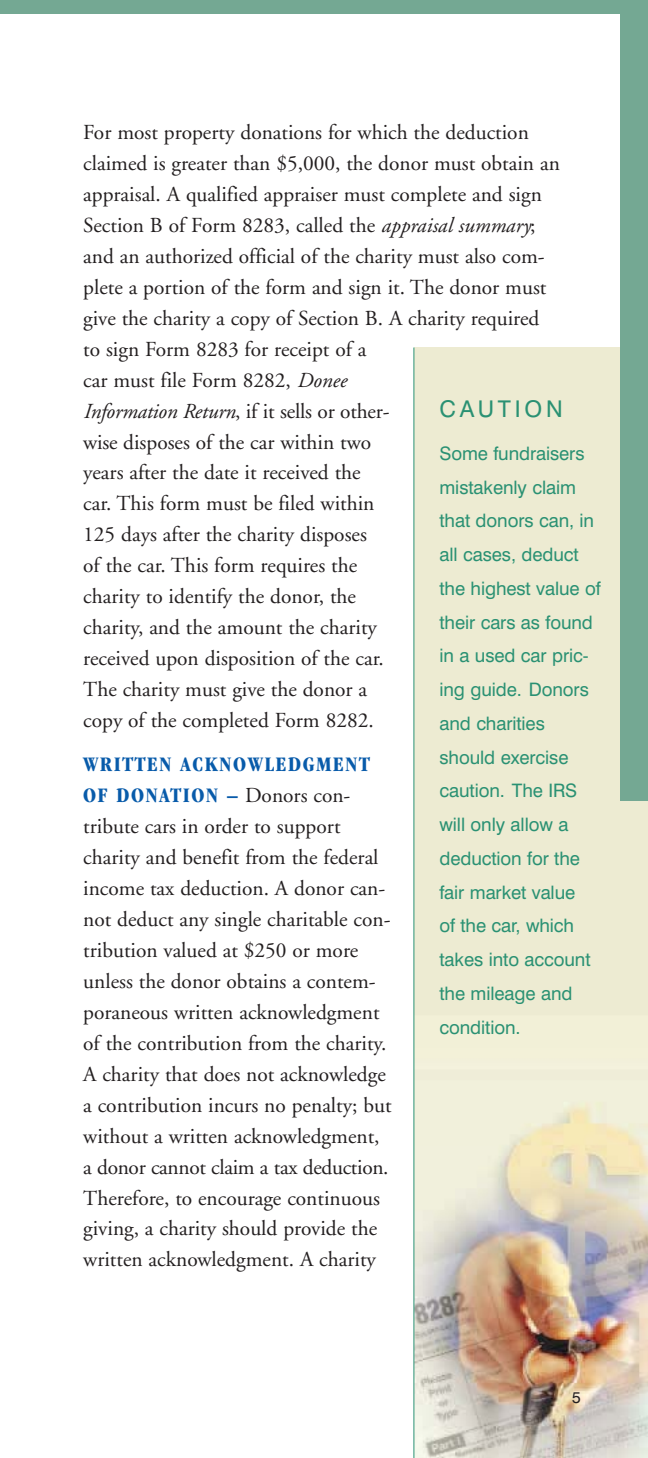
<style>
.page{position:relative;width:648px;height:1458px;background:#fff}
.page>*{position:absolute;margin:0;border:0;box-sizing:border-box;transform-origin:0 0}
.t1{font:22.95px "Swiss 721 BT";letter-spacing:.165em;color:#2a9173}
.t2{font:21.38px/31.1px "Adobe Garamond";color:#231f20}
.t3{font:700 condensed 21.38px/31.1px "Garamond";letter-spacing:.075em;color:#085baa}
.t4{font:18.45px/33.8px "Swiss 721 BT";letter-spacing:-.005em;color:#2a9173}
.t5{font:15.75px "Swiss 721 BT";color:#231f20}
.s1{font-style:italic}
.s2{font-family:"Adobe Garamond";font-weight:400;font-stretch:normal;color:#231f20}
</style>
<div class="page">
<img style="left:415px;top:348px;width:233px;height:1110px">
<div style="left:620px;top:0;width:28px;height:800px;background:#74a893"></div>
<div style="left:0;top:0;width:648px;height:14px;background:#74a893"></div>
<hr style="left:414px;top:348px;width:1px;height:1110px;background:#2a9173">
<p class="t2" style="left:83px;top:119px;width:478px">For most property donations for which the deduction claimed is greater than $5,000, the donor must obtain an appraisal. A qualified appraiser must complete and sign Section B of Form 8283, called the <span class="s1">appraisal summary</span>; and an authorized official of the charity must also com&shy;plete a portion of the form and sign it. The donor must give the charity a copy of Section B. A charity required to sign Form 8283 for receipt of a<br>car must file Form 8282, <span class="s1">Donee<br>Information Return</span>, if it sells or other-<br>wise disposes of the car within two<br>years after the date it received the<br>car. This form must be filed within<br>125 days after the charity disposes<br>of the car. This form requires the<br>charity to identify the donor, the<br>charity, and the amount the charity<br>received upon disposition of the car.<br>The charity must give the donor a<br>copy of the completed Form 8282.</p>
<p class="t3" style="left:83px;top:751px;width:288px">WRITTEN ACKNOWLEDGMENT<br>OF DONATION – <span class="s2">Donors con-</span></p>
<p class="t2" style="left:83px;top:813px;width:310px">tribute cars in order to support charity and benefit from the federal income tax deduction. A donor can&shy;not deduct any single charitable con&shy;tribution valued at $250 or more unless the donor obtains a contem&shy;poraneous written acknowledgment of the contribution from the charity.<br>A charity that does not acknowledge a contribution incurs no penalty; but without a written acknowledgment, a donor cannot claim a tax deduction.<br>Therefore, to encourage continuous giving, a charity should provide the written acknowledgment. A charity</p>
<p class="t1" style="left:439px;top:401px;width:125px">CAUTION</p>
<p class="t4" style="left:439px;top:439px;width:163px">Some fundraisers mistakenly claim that donors can, in all cases, deduct the highest value of their cars as found in a used car pric&shy;ing guide. Donors and charities should exercise caution. The IRS will only allow a deduction for the fair market value<br>of the car, which takes into account the mileage and condition.</p>
<p class="t5" style="left:572px;top:1391px;width:10px">5</p>
</div>
